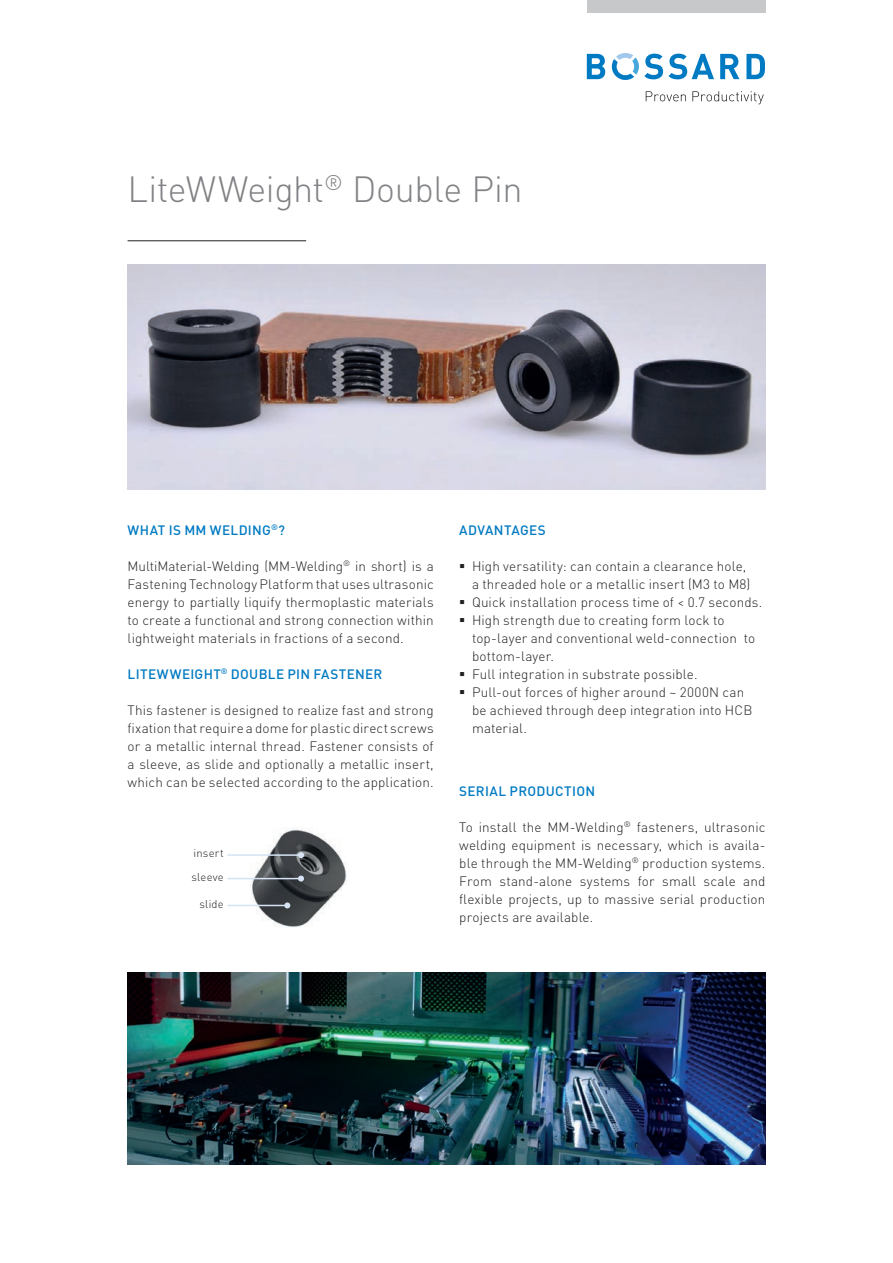
<style>
.page{position:relative;width:893px;height:1263px;background:#fff}
.page>*{position:absolute;margin:0;border:0;box-sizing:border-box;transform-origin:0 0}
.t1{font:300 36px "DINOT";letter-spacing:-.015em;color:#808285}
.t2{font:300 13.5px/18px "DINOT";letter-spacing:.01em;color:#231f20;text-align:justify}
.t3{font:500 13.5px "DINOT";letter-spacing:.025em;color:#007ac2}
.t4{font:300 11.25px/23.4px "DINOT";letter-spacing:.02em;color:#231f20}
</style>
<div class="page">
<svg style="left:646px;top:91px;width:40px;height:10px"></svg>
<svg style="left:692px;top:91px;width:72px;height:13px"></svg>
<svg style="left:587px;top:54px;width:18px;height:25px"></svg>
<svg style="left:720px;top:54px;width:19px;height:25px"></svg>
<svg style="left:746px;top:54px;width:19px;height:25px"></svg>
<svg style="left:612px;top:53px;width:102px;height:27px"></svg>
<div style="left:587px;top:0;width:178px;height:13px;background:#c7c8ca"></div>
<img style="left:128px;top:265px;width:637px;height:225px">
<hr style="left:128px;top:240px;width:178px;height:1px;background:#231f20">
<img style="left:250px;top:828px;width:97px;height:99px">
<hr style="left:227px;top:854px;width:74px;height:2px;background:#d5e3f3">
<svg style="left:298px;top:852px;width:6px;height:6px"></svg>
<hr style="left:227px;top:878px;width:74px;height:1px;background:#d5e3f3">
<svg style="left:298px;top:875px;width:6px;height:6px"></svg>
<hr style="left:227px;top:905px;width:60px;height:1px;background:#d5e3f3">
<svg style="left:284px;top:902px;width:6px;height:6px"></svg>
<img style="left:128px;top:972px;width:637px;height:193px">
<h1 class="t1" style="left:128px;top:164px;width:396px">LiteWWeight<sup>®</sup> Double Pin</h1>
<p class="t3" style="left:128px;top:521px;width:159px">WHAT IS MM WELDING<sup>®</sup>?</p>
<p class="t2" style="left:128px;top:556px;width:308px">MultiMaterial-Welding (MM-Welding<sup>®</sup> in short) is a Fastening Technology Platform that uses ultrasonic energy to partially liquify thermoplastic materials to create a functional and strong connection within lightweight materials in fractions of a second.</p>
<p class="t3" style="left:128px;top:665px;width:256px">LITEWWEIGHT<sup>®</sup> DOUBLE PIN FASTENER</p>
<p class="t2" style="left:128px;top:700px;width:308px">This fastener is designed to realize fast and strong fixation that require a dome for plastic direct screws or a metallic internal thread. Fastener consists of a sleeve, as slide and optionally a metallic insert, which can be selected according to the application.</p>
<p class="t4" style="left:191px;top:841px;width:34px">insert sleeve</p>
<p class="t4" style="left:199px;top:891px;width:26px">slide</p>
<p class="t3" style="left:459px;top:521px;width:88px">ADVANTAGES</p>
<p class="t2" style="left:472px;top:556px;width:280px;text-indent:-13px">▪ High versatility: can contain a clearance hole, a threaded hole or a metallic insert (M3 to M8)</p>
<p class="t2" style="left:459px;top:592px;width:305px">▪ Quick installation process time of &lt; 0.7 seconds.</p>
<p class="t2" style="left:472px;top:610px;width:285px;text-align:left;text-indent:-13px">▪ High strength due to creating form lock to top-layer and conventional weld-connection to bottom-layer.</p>
<p class="t2" style="left:459px;top:664px;width:240px">▪ Full integration in substrate possible.</p>
<p class="t2" style="left:472px;top:682px;width:282px;text-align:left;text-indent:-13px">▪ Pull-out forces of higher around ~ 2000N can be achieved through deep integration into HCB material.</p>
<p class="t3" style="left:459px;top:782px;width:137px">SERIAL PRODUCTION</p>
<p class="t2" style="left:459px;top:817px;width:308px">To install the MM-Welding<sup>®</sup> fasteners, ultrasonic welding equipment is necessary, which is availa&shy;ble through the MM-Welding<sup>®</sup> production systems.<br>From stand-alone systems for small scale and flexible projects, up to massive serial production projects are available.</p>
</div>
